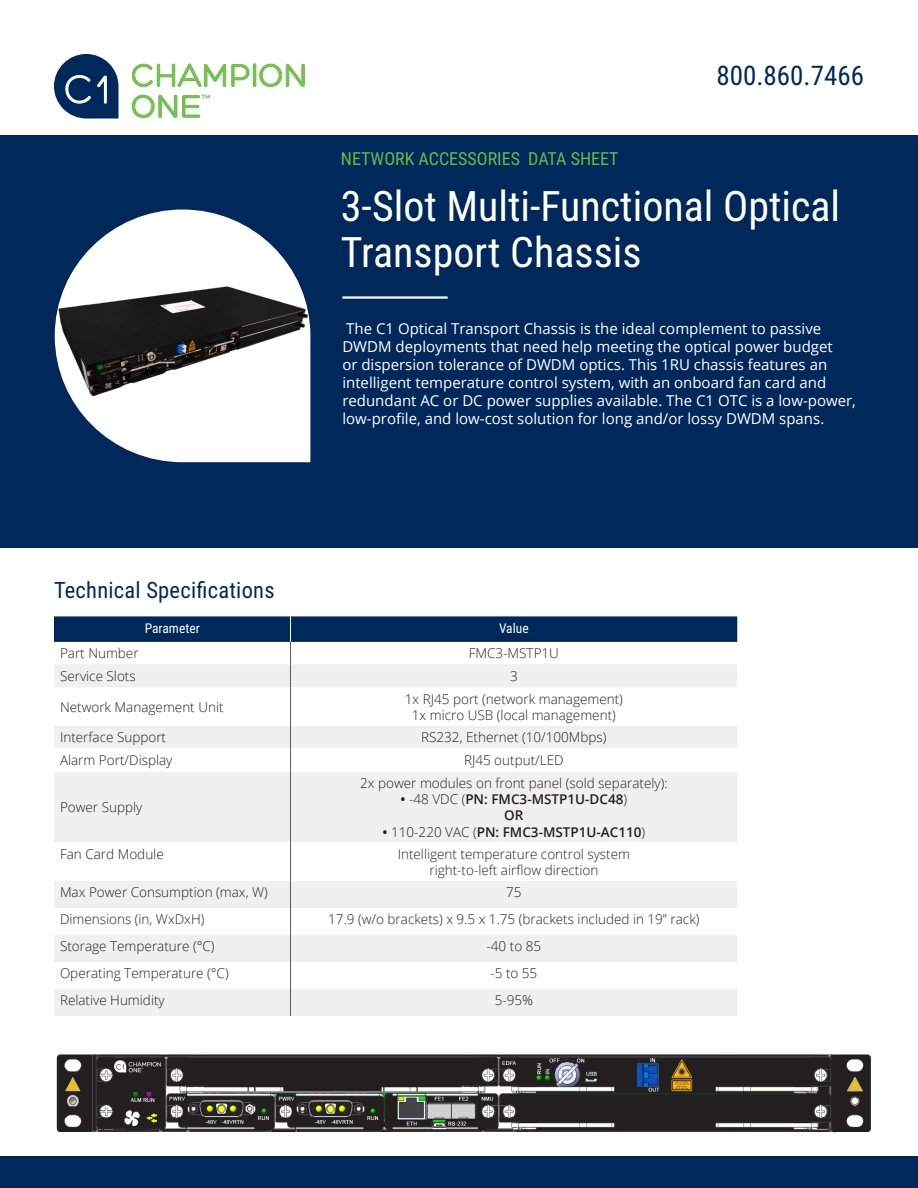
<style>
.page{position:relative;width:918px;height:1188px;background:#fff}
.page>*{position:absolute;margin:0;border:0;box-sizing:border-box;transform-origin:0 0}
.t1{font:42px/46.5px "Roboto Condensed";color:#fff}
.t2{font:27px "Roboto Condensed";color:#00285b}
.t3{font:22.5px "Roboto Condensed";letter-spacing:.01em;color:#00285b}
.t4{font:18px "Roboto Condensed";color:#65bc46}
.Intro_Challenge_Text{font:15px/18px "Open Sans";color:#fff}
.t5{font:300 13.5px "Open Sans";color:#231f20}
.t6{font:600 13.5px "Open Sans";color:#231f20}
.t7{font:13.5px "Roboto Condensed";color:#fff}
.s1{font-weight:300}
</style>
<div class="page">
<svg style="left:132px;top:63px;width:173px;height:24px"></svg>
<svg style="left:132px;top:94px;width:78px;height:24px"></svg>
<svg style="left:54px;top:54px;width:65px;height:65px"></svg>
<div style="left:0;top:135px;width:918px;height:413px;background:#00285b"></div>
<svg style="left:66px;top:210px;width:244px;height:252px;fill:#fff"></svg>
<hr style="left:342px;top:296px;width:106px;height:3px;background:#fff">
<div style="left:0;top:1157px;width:918px;height:31px;background:#00285b"></div>
<img style="left:56px;top:1054px;width:815px;height:79px">
<div style="left:54px;top:989px;width:683px;height:27px;background:#f0f0f1"></div>
<svg style="left:54px;top:726px;width:683px;height:236px;fill:#f0f0f1"></svg>
<svg style="left:54px;top:616px;width:683px;height:71px"></svg>
<hr style="left:290px;top:687px;width:1px;height:39px;background:#57585a">
<svg style="left:290px;top:726px;width:1px;height:46px"></svg>
<hr style="left:290px;top:772px;width:1px;height:71px;background:#57585a">
<hr style="left:290px;top:843px;width:1px;height:38px;background:#57585a">
<svg style="left:290px;top:881px;width:1px;height:135px"></svg>
<img style="left:54px;top:283px;width:257px;height:120px">
<p class="t4" style="left:341px;top:146px;width:279px">NETWORK ACCESSORIES DATA SHEET</p>
<h2 class="t2" style="left:717px;top:56px;width:149px">800.860.7466</h2>
<p class="t1" style="left:341px;top:181px;width:501px">3-Slot Multi-Functional Optical<br>Transport Chassis</p>
<p class="Intro_Challenge_Text" style="left:342px;top:319px;width:515px">The C1 Optical Transport Chassis is the ideal complement to passive DWDM deployments that need help meeting the optical power budget<br>or dispersion tolerance of DWDM optics. This 1RU chassis features an intelligent temperature control system, with an onboard fan card and redundant AC or DC power supplies available. The C1 OTC is a low-power, low-profile, and low-cost solution for long and/or lossy DWDM spans.</p>
<p class="t3" style="left:54px;top:574px;width:222px">Technical Specifications</p>
<p class="t7" style="left:145px;top:618px;width:57px">Parameter</p>
<p class="t7" style="left:499px;top:618px;width:31px">Value</p>
<p class="t5" style="left:60px;top:644px;width:80px">Part Number</p>
<p class="t5" style="left:469px;top:644px;width:92px">FMC3-MSTP1U</p>
<p class="t5" style="left:60px;top:666px;width:77px">Service Slots</p>
<p class="t5" style="left:510px;top:666px;width:9px">3</p>
<p class="t5" style="left:60px;top:698px;width:165px">Network Management Unit</p>
<p class="t5" style="left:405px;top:690px;width:220px">1x RJ45 port (network management)</p>
<p class="t5" style="left:412px;top:706px;width:205px">1x micro USB (local management)</p>
<p class="t5" style="left:60px;top:728px;width:108px">Interface Support</p>
<p class="t5" style="left:421px;top:728px;width:187px">RS232, Ethernet (10/100Mbps)</p>
<p class="t5" style="left:60px;top:751px;width:114px">Alarm Port/Display</p>
<p class="t5" style="left:464px;top:751px;width:101px">RJ45 output/LED</p>
<p class="t5" style="left:60px;top:798px;width:84px">Power Supply</p>
<p class="t5" style="left:360px;top:774px;width:309px">2x power modules on front panel (sold separately):</p>
<p class="t6" style="left:401px;top:790px;width:228px">• <span class="s1">-48 VDC (</span>PN: FMC3-MSTP1U-DC48<span class="s1">)</span></p>
<p class="t6" style="left:504px;top:806px;width:21px">OR</p>
<p class="t6" style="left:383px;top:822px;width:264px">• <span class="s1">110-220 VAC (</span>PN: FMC3-MSTP1U-AC110<span class="s1">)</span></p>
<p class="t5" style="left:60px;top:845px;width:105px">Fan Card Module</p>
<p class="t5" style="left:398px;top:845px;width:234px">Intelligent temperature control system</p>
<p class="t5" style="left:429px;top:861px;width:170px">right-to-left airflow direction</p>
<p class="t5" style="left:60px;top:883px;width:209px">Max Power Consumption (max, W)</p>
<p class="t5" style="left:506px;top:883px;width:17px">75</p>
<p class="t5" style="left:60px;top:910px;width:146px">Dimensions (in, WxDxH)</p>
<p class="t5" style="left:328px;top:910px;width:373px">17.9 (w/o brackets) x 9.5 x 1.75 (brackets included in 19” rack)</p>
<p class="t5" style="left:60px;top:937px;width:156px">Storage Temperature (°C)</p>
<p class="t5" style="left:487px;top:937px;width:56px">-40 to 85</p>
<p class="t5" style="left:60px;top:964px;width:170px">Operating Temperature (°C)</p>
<p class="t5" style="left:490px;top:964px;width:48px">-5 to 55</p>
<p class="t5" style="left:60px;top:991px;width:106px">Relative Humidity</p>
<p class="t5" style="left:495px;top:991px;width:40px">5-95%</p>
</div>
